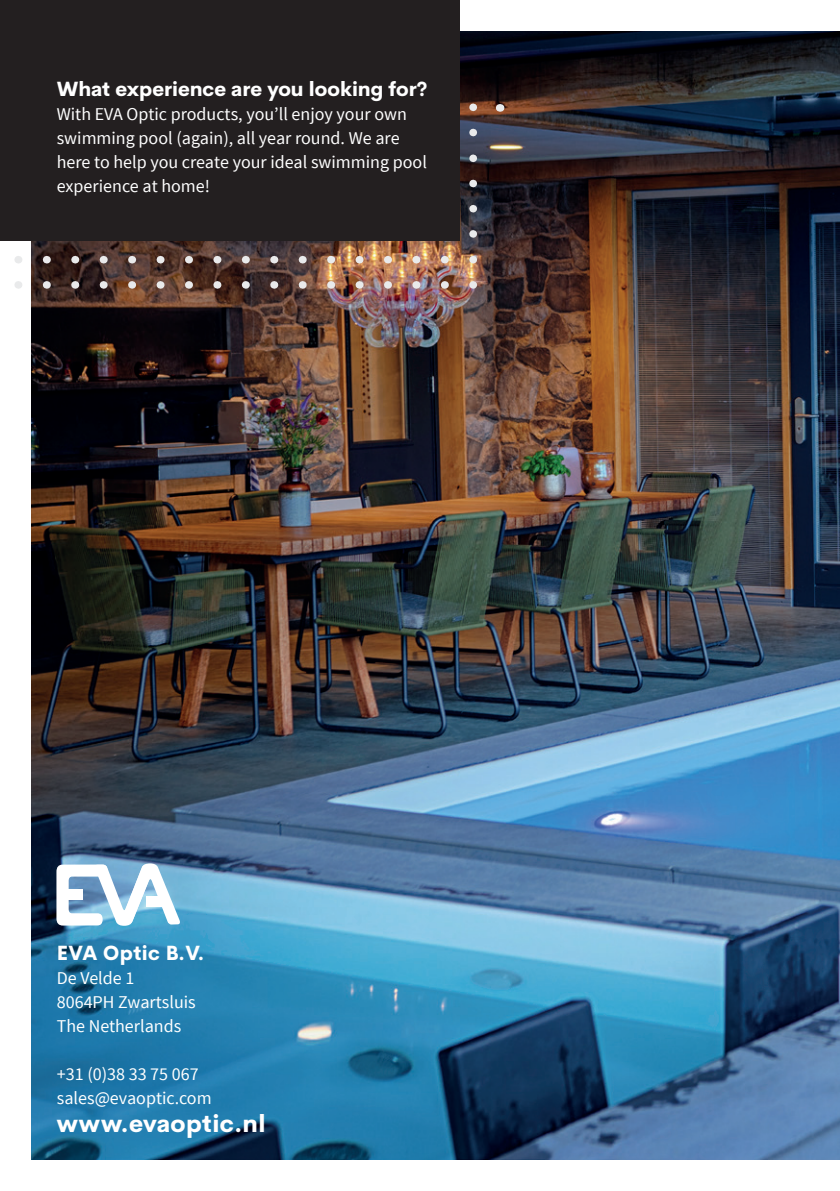
<style>
.page{position:relative;width:840px;height:1191px;background:#fff}
.page>*{position:absolute;margin:0;border:0;box-sizing:border-box;transform-origin:0 0}
.t1{font:800 24px "Cerebri Sans";letter-spacing:.02em;color:#fff}
.t2{font:800 20px "Cerebri Sans";color:#fff}
.t3{font:800 20px "Cerebri Sans";letter-spacing:.02em;color:#fff}
.t4{font:18px/24px "Source Sans Pro";color:#fff}
</style>
<div class="page">
<img style="left:31px;top:31px;width:808px;height:1128px">
<svg style="left:57px;top:863px;width:123px;height:62px"></svg>
<div style="left:61px;top:889px;width:21px;height:11px;background:#fff"></div>
<div style="left:146px;top:895px;width:22px;height:11px;background:#fff"></div>
<img style="left:14px;top:100px;width:486px;height:189px">
<div style="left:0;top:0;width:459px;height:241px;background:#231f20"></div>
<p class="t2" style="left:57px;top:72px;width:372px">What experience are you looking for?</p>
<p class="t4" style="left:57px;top:102px;width:371px">With EVA Optic products, you’ll enjoy your own swimming pool (again), all year round. We are here to help you create your ideal swimming pool experience at home!</p>
<p class="t3" style="left:57px;top:936px;width:149px">EVA Optic B.V.</p>
<p class="t4" style="left:57px;top:966px;width:140px">De Velde 1<br>8064PH Zwartsluis<br>The Netherlands</p>
<p class="t4" style="left:57px;top:1062px;width:156px">+31 (0)38 33 75 067 sales@evaoptic.com</p>
<h1 class="t1" style="left:57px;top:1104px;width:210px">www.evaoptic.nl</h1>
</div>
